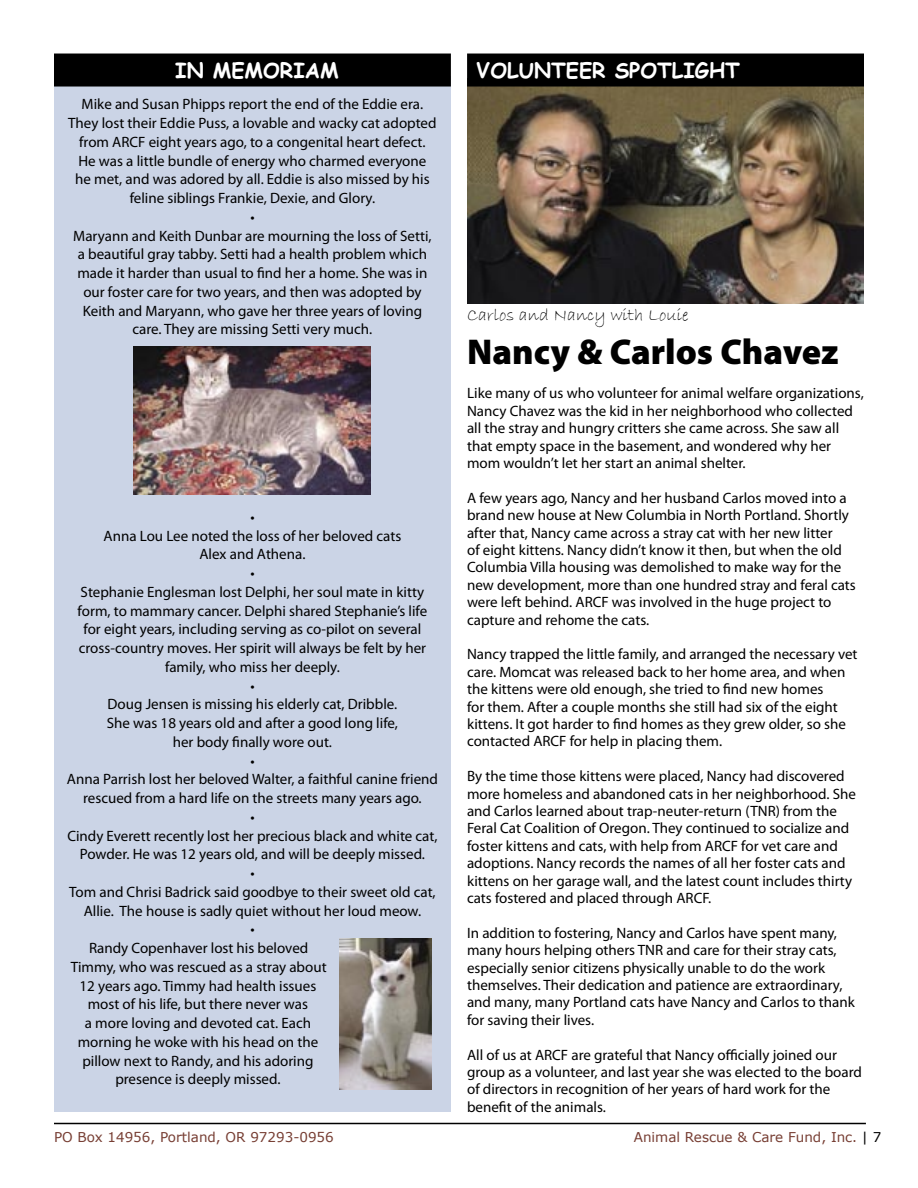
<style>
.page{position:relative;width:918px;height:1188px;background:#fff}
.page>*{position:absolute;margin:0;border:0;box-sizing:border-box;transform-origin:0 0}
.headline_1{font:900 36px "Myriad Pro";color:#000}
.section_head{font:700 21px "Comic Sans MS";color:#fff}
.t1{font:18px "Bradley Hand ITC";color:#000}
.body{font:15px/17.4px "Myriad Pro";color:#000;text-align:center}
.t2{font:13.5px "Verdana";color:#773e33}
.s1{color:#000}
</style>
<div class="page">
<hr style="left:54px;top:1123px;width:812px;height:1px;background:#000">
<div style="left:54px;top:77px;width:397px;height:1035px;background:#cbd4e6"></div>
<img style="left:467px;top:87px;width:397px;height:217px">
<div style="left:54px;top:54px;width:397px;height:33px;background:#000"></div>
<img style="left:134px;top:347px;width:237px;height:148px">
<img style="left:340px;top:939px;width:92px;height:150px">
<div style="left:467px;top:54px;width:397px;height:33px;background:#000"></div>
<p class="section_head" style="left:175px;top:55px;width:165px">IN MEMORIAM</p>
<p class="section_head" style="left:476px;top:55px;width:265px">VOLUNTEER SPOTLIGHT</p>
<p class="body" style="left:68px;top:95px;width:370px;line-height:18.8px">Mike and Susan Phipps report the end of the Eddie era.<br>They lost their Eddie Puss, a lovable and wacky cat adopted from ARCF eight years ago, to a congenital heart defect.<br>He was a little bundle of energy who charmed everyone<br>he met, and was adored by all. Eddie is also missed by his feline siblings Frankie, Dexie, and Glory.</p>
<p class="body" style="left:250px;top:208px;width:6px">•</p>
<p class="body" style="left:73px;top:226px;width:360px;line-height:18.8px">Maryann and Keith Dunbar are mourning the loss of Setti, a beautiful gray tabby. Setti had a health problem which made it harder than usual to find her a home. She was in our foster care for two years, and then was adopted by Keith and Maryann, who gave her three years of loving care. They are missing Setti very much.</p>
<p class="body" style="left:250px;top:508px;width:6px">•</p>
<p class="body" style="left:104px;top:526px;width:299px;line-height:18.8px">Anna Lou Lee noted the loss of her beloved cats<br>Alex and Athena.</p>
<p class="body" style="left:250px;top:565px;width:6px">•</p>
<p class="body" style="left:78px;top:583px;width:351px;line-height:18.8px">Stephanie Englesman lost Delphi, her soul mate in kitty form, to mammary cancer. Delphi shared Stephanie’s life for eight years, including serving as co-pilot on several cross-country moves. Her spirit will always be felt by her family, who miss her deeply.</p>
<p class="body" style="left:250px;top:677px;width:6px">•</p>
<p class="body" style="left:107px;top:695px;width:293px;line-height:18.8px">Doug Jensen is missing his elderly cat, Dribble.<br>She was 18 years old and after a good long life, her body finally wore out.</p>
<p class="body" style="left:250px;top:752px;width:6px">•</p>
<p class="body" style="left:67px;top:770px;width:373px;line-height:18.8px">Anna Parrish lost her beloved Walter, a faithful canine friend rescued from a hard life on the streets many years ago.</p>
<p class="body" style="left:250px;top:808px;width:6px">•</p>
<p class="body" style="left:67px;top:826px;width:372px;line-height:18.8px">Cindy Everett recently lost her precious black and white cat,<br>Powder. He was 12 years old, and will be deeply missed.</p>
<p class="body" style="left:250px;top:865px;width:6px">•</p>
<p class="body" style="left:69px;top:883px;width:368px;line-height:18.8px">Tom and Chrisi Badrick said goodbye to their sweet old cat,<br>Allie. The house is sadly quiet without her loud meow.</p>
<p class="body" style="left:250px;top:921px;width:6px">•</p>
<p class="body" style="left:71px;top:939px;width:257px;line-height:18.8px">Randy Copenhaver lost his beloved Timmy, who was rescued as a stray about 12 years ago. Timmy had health issues most of his life, but there never was<br>a more loving and devoted cat. Each morning he woke with his head on the pillow next to Randy, and his adoring presence is deeply missed.</p>
<p class="t1" style="left:467px;top:304px;width:223px">Carlos and Nancy with Louie</p>
<p class="headline_1" style="left:467px;top:331px;width:373px">Nancy &amp; Carlos Chavez</p>
<p class="body" style="left:467px;top:385px;width:398px;text-align:left">Like many of us who volunteer for animal welfare organizations, Nancy Chavez was the kid in her neighborhood who collected all the stray and hungry critters she came across. She saw all that empty space in the basement, and wondered why her mom wouldn’t let her start an animal shelter.</p>
<p class="body" style="left:467px;top:489px;width:390px;text-align:left">A few years ago, Nancy and her husband Carlos moved into a brand new house at New Columbia in North Portland. Shortly after that, Nancy came across a stray cat with her new litter<br>of eight kittens. Nancy didn’t know it then, but when the old Columbia Villa housing was demolished to make way for the new development, more than one hundred stray and feral cats were left behind. ARCF was involved in the huge project to capture and rehome the cats.</p>
<p class="body" style="left:467px;top:646px;width:392px;text-align:left">Nancy trapped the little family, and arranged the necessary vet care. Momcat was released back to her home area, and when the kittens were old enough, she tried to find new homes<br>for them. After a couple months she still had six of the eight kittens. It got harder to find homes as they grew older, so she contacted ARCF for help in placing them.</p>
<p class="body" style="left:467px;top:768px;width:390px;text-align:left">By the time those kittens were placed, Nancy had discovered more homeless and abandoned cats in her neighborhood. She and Carlos learned about trap-neuter-return (TNR) from the Feral Cat Coalition of Oregon. They continued to socialize and foster kittens and cats, with help from ARCF for vet care and adoptions. Nancy records the names of all her foster cats and kittens on her garage wall, and the latest count includes thirty cats fostered and placed through ARCF.</p>
<p class="body" style="left:467px;top:924px;width:389px;text-align:left">In addition to fostering, Nancy and Carlos have spent many, many hours helping others TNR and care for their stray cats, especially senior citizens physically unable to do the work themselves. Their dedication and patience are extraordinary, and many, many Portland cats have Nancy and Carlos to thank for saving their lives.</p>
<p class="body" style="left:467px;top:1046px;width:396px;text-align:left">All of us at ARCF are grateful that Nancy officially joined our group as a volunteer, and last year she was elected to the board of directors in recognition of her years of hard work for the benefit of the animals.</p>
<p class="t2" style="left:54px;top:1128px;width:281px">PO Box 14956, Portland, OR 97293-0956</p>
<p class="t2" style="left:634px;top:1128px;width:249px">Animal Rescue &amp; Care Fund, Inc. <span class="s1">| 7</span></p>
</div>
